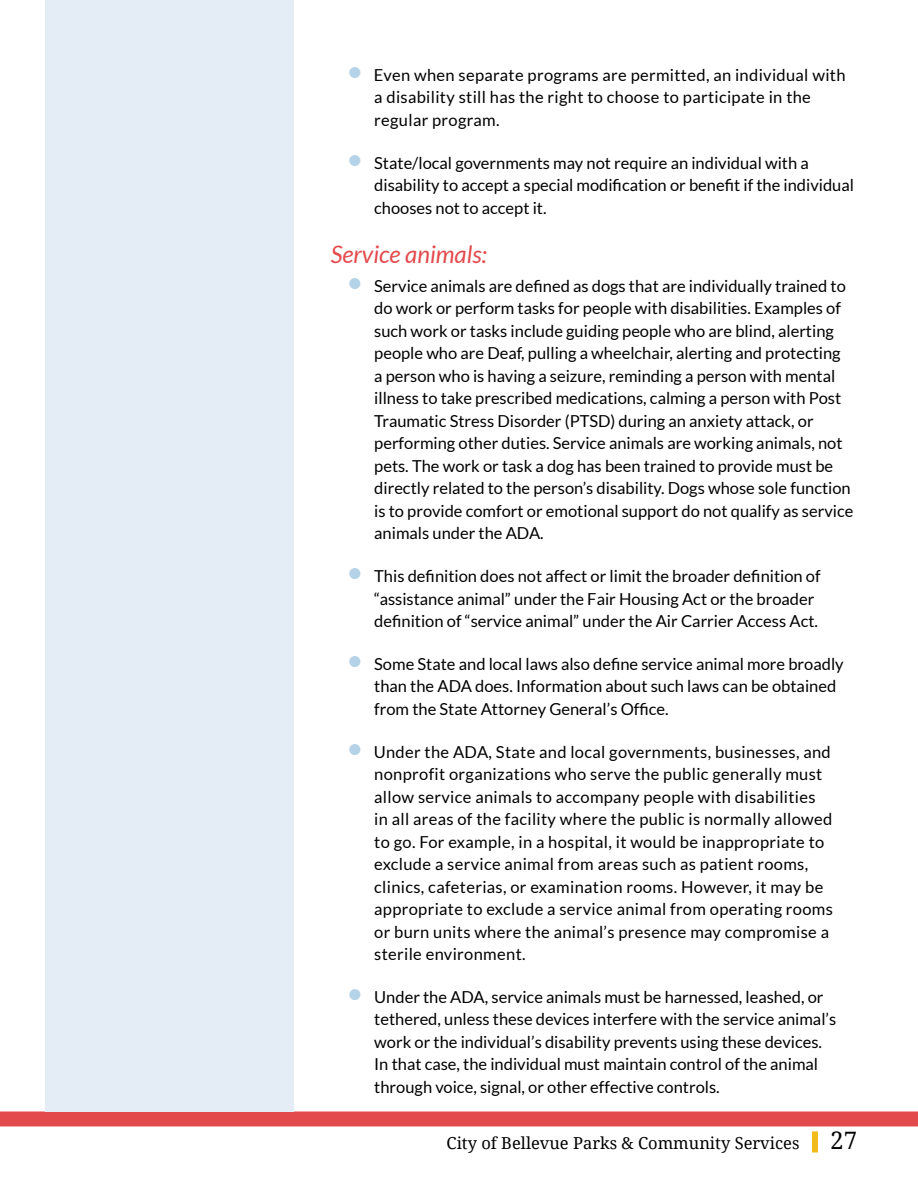
<style>
.page{position:relative;width:918px;height:1188px;background:#fff}
.page>*{position:absolute;margin:0;border:0;box-sizing:border-box;transform-origin:0 0}
.third_heading{font:italic 24px "Lato";color:#e34a4c}
.t1{font:24px "Droid Serif";color:#000}
.t2{font:16.5px/22.5px "Lato";color:#000}
.t3{font:16.5px/22.5px "Lato";letter-spacing:.02em;color:#000}
.t4{font:16.5px "Droid Serif";color:#000}
.s1{font-weight:600;font-size:27px;color:#b4d2e8}
</style>
<div class="page">
<div style="left:812px;top:1131px;width:6px;height:21px;background:#f1bc1a"></div>
<div style="left:0;top:1112px;width:918px;height:14px;background:#e34a4c"></div>
<div style="left:46px;top:0;width:248px;height:1112px;background:#e4edf6"></div>
<p class="t3" style="left:374px;top:63px;width:473px;text-indent:-27px"><span class="s1">•</span> Even when separate programs are permitted, an individual with a disability still has the right to choose to participate in the regular program.</p>
<p class="t2" style="left:374px;top:151px;width:481px;text-indent:-27px"><span class="s1">•</span> State/local governments may not require an individual with a disability to accept a special modification or benefit if the individual chooses not to accept it.</p>
<p class="third_heading" style="left:331px;top:241px;width:158px">Service animals:</p>
<p class="t2" style="left:374px;top:275px;width:481px;text-indent:-27px"><span class="s1">•</span> Service animals are defined as dogs that are individually trained to do work or perform tasks for people with disabilities. Examples of such work or tasks include guiding people who are blind, alerting people who are Deaf, pulling a wheelchair, alerting and protecting<br>a person who is having a seizure, reminding a person with mental illness to take prescribed medications, calming a person with Post Traumatic Stress Disorder (PTSD) during an anxiety attack, or performing other duties. Service animals are working animals, not pets. The work or task a dog has been trained to provide must be directly related to the person’s disability. Dogs whose sole function is to provide comfort or emotional support do not qualify as service animals under the ADA.</p>
<p class="t2" style="left:374px;top:565px;width:448px;text-indent:-27px"><span class="s1">•</span> This definition does not affect or limit the broader definition of “assistance animal” under the Fair Housing Act or the broader definition of “service animal” under the Air Carrier Access Act.</p>
<p class="t2" style="left:374px;top:653px;width:471px;text-indent:-27px"><span class="s1">•</span> Some State and local laws also define service animal more broadly than the ADA does. Information about such laws can be obtained from the State Attorney General’s Office.</p>
<p class="t3" style="left:374px;top:740px;width:460px;text-indent:-27px"><span class="s1">•</span> Under the ADA, State and local governments, businesses, and nonprofit organizations who serve the public generally must allow service animals to accompany people with disabilities in all areas of the facility where the public is normally allowed to go. For example, in a hospital, it would be inappropriate to exclude a service animal from areas such as patient rooms, clinics, cafeterias, or examination rooms. However, it may be appropriate to exclude a service animal from operating rooms or burn units where the animal’s presence may compromise a sterile environment.</p>
<p class="t2" style="left:374px;top:986px;width:463px;text-indent:-27px"><span class="s1">•</span> Under the ADA, service animals must be harnessed, leashed, or tethered, unless these devices interfere with the service animal’s work or the individual’s disability prevents using these devices.<br>In that case, the individual must maintain control of the animal through voice, signal, or other effective controls.</p>
<p class="t4" style="left:447px;top:1132px;width:354px">City of Bellevue Parks &amp; Community Services</p>
<h1 class="t1" style="left:830px;top:1124px;width:28px">27</h1>
</div>
